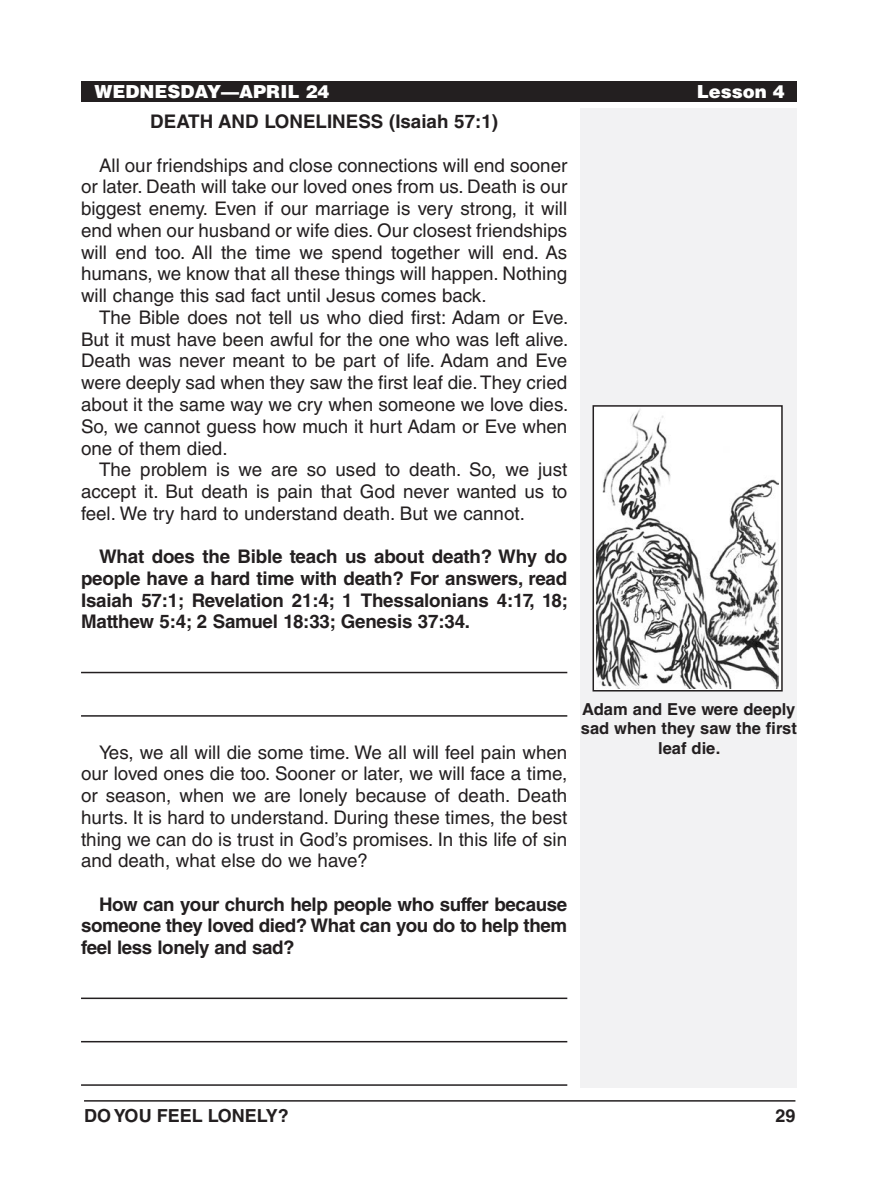
<style>
.page{position:relative;width:878px;height:1202px;background:#fff}
.page>*{position:absolute;margin:0;border:0;box-sizing:border-box;transform-origin:0 0}
.Body_Text_SpaceBefor{font:18.75px/21.8px "Helvetica LT Std";color:#231f20;text-align:justify}
.Body_Text{font:18.75px/21.8px "Helvetica LT Std";color:#231f20;text-align:justify}
.Body_Text_Bold_Space{font:700 18.75px/21.8px "Helvetica LT Std";letter-spacing:-.02em;color:#231f20;text-align:justify}
.Subheadings{font:700 18.75px "Helvetica LT Std";color:#231f20}
.Running_Head_-_Left{font:900 18px "Helvetica LT Std";color:#fff}
.t1{font:700 18px "Helvetica LT Std";color:#231f20}
.Image_Captions{font:700 16.5px/19.5px "Helvetica LT Std";color:#231f20;text-align:center}
</style>
<div class="page">
<hr style="left:84px;top:1100px;width:711px;height:1px;background:#231f20">
<div style="left:580px;top:108px;width:216px;height:979px;background:#f2f2f3"></div>
<div style="left:81px;top:81px;width:715px;height:20px;background:#231f20"></div>
<hr style="left:81px;top:672px;width:486px;height:1px;background:#231f20">
<hr style="left:81px;top:715px;width:486px;height:1px;background:#231f20">
<hr style="left:81px;top:997px;width:486px;height:2px;background:#231f20">
<hr style="left:81px;top:1041px;width:486px;height:1px;background:#231f20">
<hr style="left:81px;top:1084px;width:486px;height:1px;background:#231f20">
<img style="left:596px;top:408px;width:182px;height:280px">
<div style="left:592px;top:405px;width:190px;height:286px;border:2px solid #231f20"></div>
<p class="Running_Head_-_Left" style="left:95px;top:79px;width:236px">WEDNESDAY—APRIL 24</p>
<p class="Running_Head_-_Left" style="left:696px;top:79px;width:90px">Lesson 4</p>
<p class="Subheadings" style="left:150px;top:110px;width:349px">DEATH AND LONELINESS (Isaiah 57:1)</p>
<p class="Body_Text_SpaceBefor" style="left:81px;top:154px;width:488px;text-indent:18px">All our friendships and close connections will end sooner or later. Death will take our loved ones from us. Death is our biggest enemy. Even if our marriage is very strong, it will end when our husband or wife dies. Our closest friendships will end too. All the time we spend together will end. As humans, we know that all these things will happen. Nothing will change this sad fact until Jesus comes back.</p>
<p class="Body_Text" style="left:81px;top:306px;width:489px;text-indent:18px">The Bible does not tell us who died first: Adam or Eve.<br>But it must have been awful for the one who was left alive.<br>Death was never meant to be part of life. Adam and Eve were deeply sad when they saw the first leaf die. They cried about it the same way we cry when someone we love dies.<br>So, we cannot guess how much it hurt Adam or Eve when one of them died.</p>
<p class="Body_Text" style="left:81px;top:459px;width:487px;text-indent:18px">The problem is we are so used to death. So, we just accept it. But death is pain that God never wanted us to feel. We try hard to understand death. But we cannot.</p>
<p class="Body_Text_Bold_Space" style="left:81px;top:545px;width:488px;text-indent:18px">What does the Bible teach us about death? Why do people have a hard time with death? For answers, read Isaiah 57:1; Revelation 21:4; 1 Thessalonians 4:17, 18; Matthew 5:4; 2 Samuel 18:33; Genesis 37:34.</p>
<p class="Body_Text_SpaceBefor" style="left:81px;top:741px;width:488px;text-indent:18px">Yes, we all will die some time. We all will feel pain when our loved ones die too. Sooner or later, we will face a time, or season, when we are lonely because of death. Death hurts. It is hard to understand. During these times, the best thing we can do is trust in God’s promises. In this life of sin and death, what else do we have?</p>
<p class="Body_Text_Bold_Space" style="left:81px;top:893px;width:488px;text-indent:18px">How can your church help people who suffer because someone they loved died? What can you do to help them feel less lonely and sad?</p>
<p class="Image_Captions" style="left:581px;top:699px;width:217px">Adam and Eve were deeply sad when they saw the first leaf die.</p>
<p class="t1" style="left:84px;top:1104px;width:206px">DO YOU FEEL LONELY?</p>
<p class="t1" style="left:775px;top:1104px;width:22px">29</p>
</div>
